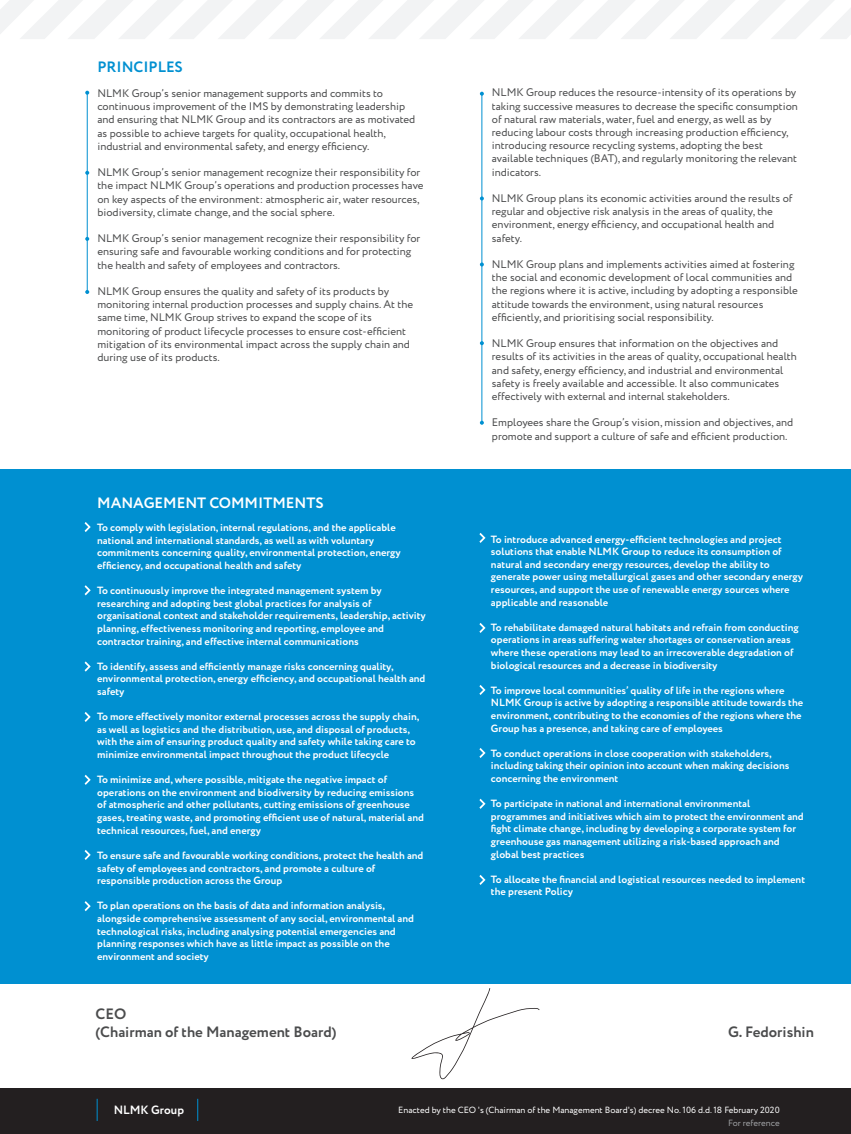
<style>
.page{position:relative;width:851px;height:1134px;background:#fff}
.page>*{position:absolute;margin:0;border:0;box-sizing:border-box;transform-origin:0 0}
.t1{font:700 15px/18px "Circe";color:#4b4c4d}
.t2{font:700 15px "Circe";color:#fff}
.t3{font:700 15px "Circe";color:#0090d1}
.t4{font:700 12px "Circe";color:#fff}
.t5{font:11px/13.2px "Circe";color:#4b4c4d}
.t6{font:700 10.5px/12.6px "Circe";color:#fff}
.t7{font:9px "Circe";color:#fff}
.t8{font:9px "Circe";color:#9d9fa2}
</style>
<div class="page">
<div style="left:0;top:469px;width:850px;height:515px;background:#0090d1"></div>
<svg style="left:85px;top:91px;width:4px;height:4px"></svg>
<hr style="left:87px;top:93px;width:1px;height:200px;background:#0090d1">
<svg style="left:85px;top:171px;width:4px;height:4px"></svg>
<svg style="left:85px;top:237px;width:4px;height:4px"></svg>
<svg style="left:85px;top:290px;width:4px;height:4px"></svg>
<div style="left:0;top:1088px;width:850px;height:46px;background:#231f20"></div>
<svg style="left:85px;top:522px;width:6px;height:10px"></svg>
<svg style="left:85px;top:585px;width:6px;height:10px"></svg>
<svg style="left:85px;top:661px;width:6px;height:10px"></svg>
<svg style="left:85px;top:712px;width:6px;height:10px"></svg>
<svg style="left:479px;top:623px;width:6px;height:10px"></svg>
<svg style="left:479px;top:533px;width:6px;height:10px"></svg>
<svg style="left:97px;top:1099px;width:1px;height:22px"></svg>
<svg style="left:197px;top:1099px;width:1px;height:22px"></svg>
<svg style="left:411px;top:988px;width:128px;height:91px"></svg>
<svg style="left:480px;top:92px;width:4px;height:4px"></svg>
<hr style="left:481px;top:94px;width:1px;height:328px;background:#0090d1">
<svg style="left:480px;top:196px;width:4px;height:4px"></svg>
<svg style="left:480px;top:262px;width:4px;height:4px"></svg>
<svg style="left:480px;top:341px;width:4px;height:4px"></svg>
<svg style="left:480px;top:421px;width:4px;height:4px"></svg>
<svg style="left:85px;top:775px;width:6px;height:10px"></svg>
<svg style="left:85px;top:850px;width:6px;height:10px"></svg>
<svg style="left:85px;top:901px;width:6px;height:10px"></svg>
<svg style="left:479px;top:685px;width:6px;height:10px"></svg>
<svg style="left:479px;top:748px;width:6px;height:10px"></svg>
<svg style="left:479px;top:799px;width:6px;height:10px"></svg>
<svg style="left:479px;top:875px;width:6px;height:10px"></svg>
<svg style="left:0;top:0;width:850px;height:39px"></svg>
<h1 class="t3" style="left:97px;top:57px;width:87px">PRINCIPLES</h1>
<p class="t5" style="left:97px;top:87px;width:319px">NLMK Group’s senior management supports and commits to continuous improvement of the IMS by demonstrating leadership and ensuring that NLMK Group and its contractors are as motivated as possible to achieve targets for quality, occupational health, industrial and environmental safety, and energy efficiency.</p>
<p class="t5" style="left:97px;top:166px;width:327px">NLMK Group’s senior management recognize their responsibility for the impact NLMK Group’s operations and production processes have on key aspects of the environment: atmospheric air, water resources, biodiversity, climate change, and the social sphere.</p>
<p class="t5" style="left:97px;top:232px;width:324px">NLMK Group’s senior management recognize their responsibility for ensuring safe and favourable working conditions and for protecting the health and safety of employees and contractors.</p>
<p class="t5" style="left:97px;top:285px;width:317px">NLMK Group ensures the quality and safety of its products by monitoring internal production processes and supply chains. At the same time, NLMK Group strives to expand the scope of its monitoring of product lifecycle processes to ensure cost-efficient mitigation of its environmental impact across the supply chain and during use of its products.</p>
<h1 class="t2" style="left:97px;top:492px;width:228px">MANAGEMENT COMMITMENTS</h1>
<p class="t6" style="left:97px;top:522px;width:305px">To comply with legislation, internal regulations, and the applicable national and international standards, as well as with voluntary commitments concerning quality, environmental protection, energy efficiency, and occupational health and safety</p>
<p class="t6" style="left:97px;top:585px;width:330px">To continuously improve the integrated management system by researching and adopting best global practices for analysis of organisational context and stakeholder requirements, leadership, activity planning, effectiveness monitoring and reporting, employee and contractor training, and effective internal communications</p>
<p class="t6" style="left:97px;top:660px;width:330px">To identify, assess and efficiently manage risks concerning quality, environmental protection, energy efficiency, and occupational health and safety</p>
<p class="t6" style="left:97px;top:711px;width:324px">To more effectively monitor external processes across the supply chain, as well as logistics and the distribution, use, and disposal of products, with the aim of ensuring product quality and safety while taking care to minimize environmental impact throughout the product lifecycle</p>
<p class="t6" style="left:97px;top:774px;width:328px">To minimize and, where possible, mitigate the negative impact of operations on the environment and biodiversity by reducing emissions of atmospheric and other pollutants, cutting emissions of greenhouse gases, treating waste, and promoting efficient use of natural, material and technical resources, fuel, and energy</p>
<p class="t6" style="left:97px;top:849px;width:328px">To ensure safe and favourable working conditions, protect the health and safety of employees and contractors, and promote a culture of responsible production across the Group</p>
<p class="t6" style="left:97px;top:900px;width:318px">To plan operations on the basis of data and information analysis, alongside comprehensive assessment of any social, environmental and technological risks, including analysing potential emergencies and planning responses which have as little impact as possible on the environment and society</p>
<h1 class="t1" style="left:96px;top:1006px;width:242px">CEO<br>(Chairman of the Management Board)</h1>
<p class="t5" style="left:492px;top:86px;width:307px">NLMK Group reduces the resource-intensity of its operations by taking successive measures to decrease the specific consumption of natural raw materials, water, fuel and energy, as well as by reducing labour costs through increasing production efficiency, introducing resource recycling systems, adopting the best available techniques (BAT), and regularly monitoring the relevant indicators.</p>
<p class="t5" style="left:492px;top:192px;width:302px">NLMK Group plans its economic activities around the results of regular and objective risk analysis in the areas of quality, the environment, energy efficiency, and occupational health and safety.</p>
<p class="t5" style="left:492px;top:258px;width:307px">NLMK Group plans and implements activities aimed at fostering the social and economic development of local communities and the regions where it is active, including by adopting a responsible attitude towards the environment, using natural resources efficiently, and prioritising social responsibility.</p>
<p class="t5" style="left:492px;top:337px;width:306px">NLMK Group ensures that information on the objectives and results of its activities in the areas of quality, occupational health and safety, energy efficiency, and industrial and environmental safety is freely available and accessible. It also communicates effectively with external and internal stakeholders.</p>
<p class="t5" style="left:492px;top:416px;width:303px">Employees share the Group’s vision, mission and objectives, and promote and support a culture of safe and efficient production.</p>
<p class="t6" style="left:491px;top:533px;width:313px">To introduce advanced energy-efficient technologies and project solutions that enable NLMK Group to reduce its consumption of natural and secondary energy resources, develop the ability to generate power using metallurgical gases and other secondary energy resources, and support the use of renewable energy sources where applicable and reasonable</p>
<p class="t6" style="left:491px;top:621px;width:309px">To rehabilitate damaged natural habitats and refrain from conducting operations in areas suffering water shortages or conservation areas where these operations may lead to an irrecoverable degradation of biological resources and a decrease in biodiversity</p>
<p class="t6" style="left:491px;top:684px;width:313px">To improve local communities’ quality of life in the regions where NLMK Group is active by adopting a responsible attitude towards the environment, contributing to the economies of the regions where the Group has a presence, and taking care of employees</p>
<p class="t6" style="left:491px;top:747px;width:300px">To conduct operations in close cooperation with stakeholders, including taking their opinion into account when making decisions concerning the environment</p>
<p class="t6" style="left:491px;top:798px;width:314px">To participate in national and international environmental programmes and initiatives which aim to protect the environment and fight climate change, including by developing a corporate system for greenhouse gas management utilizing a risk-based approach and global best practices</p>
<p class="t6" style="left:491px;top:873px;width:315px">To allocate the financial and logistical resources needed to implement the present Policy</p>
<h1 class="t1" style="left:727px;top:1024px;width:87px">G. Fedorishin</h1>
<p class="t4" style="left:114px;top:1102px;width:72px">NLMK Group</p>
<p class="t7" style="left:398px;top:1103px;width:383px">Enacted by the CEO 's (Chairman of the Management Board's) decree No. 106 d.d. 18 February 2020</p>
<p class="t8" style="left:728px;top:1116px;width:53px">For reference</p>
</div>
